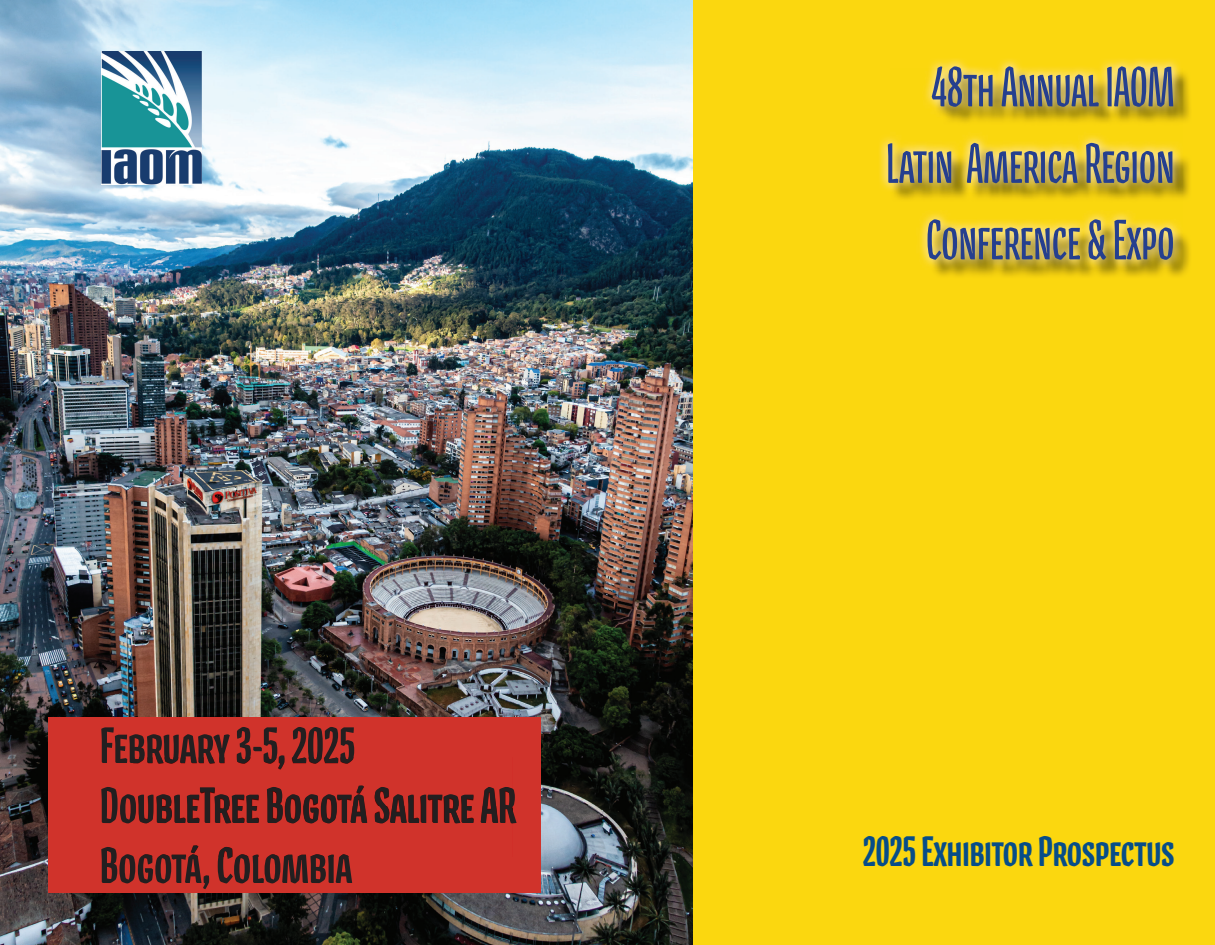
<style>
.page{position:relative;width:1215px;height:945px;background:#fff}
.page>*{position:absolute;margin:0;border:0;box-sizing:border-box;transform-origin:0 0}
.t1{font:60px/76.5px "Pilot";color:#253f8e;text-align:right}
.t2{font:600 54px/60px "Pilot";color:#231f20}
.t3{font:600 45px "Pilot";color:#074d88}
</style>
<div class="page">
<img style="left:0;top:0;width:693px;height:945px">
<div style="left:693px;top:0;width:522px;height:945px;background:#fbd70f"></div>
<img style="left:101px;top:51px;width:101px;height:134px">
<div style="left:48px;top:718px;width:492px;height:175px;background:#d0332b"></div>
<img style="left:935px;top:73px;width:255px;height:204px">
<img style="left:880px;top:59px;width:300px;height:131px">
<img style="left:890px;top:69px;width:293px;height:200px">
<img style="left:133px;top:757px;width:379px;height:100px">
<p class="t2" style="left:100px;top:715px;width:417px">FEBRUARY 3-5, 2025<br>DOUBLETREE BOGOTÁ SALITRE AR<br>BOGOTÁ, COLOMBIA</p>
<p class="t1" style="left:886px;top:48px;width:290px">48TH ANNUAL IAOM<br>LATIN AMERICA REGION<br>CONFERENCE &amp; EXPO</p>
<p class="t3" style="left:863px;top:828px;width:313px">2025 EXHIBITOR PROSPECTUS</p>
</div>
